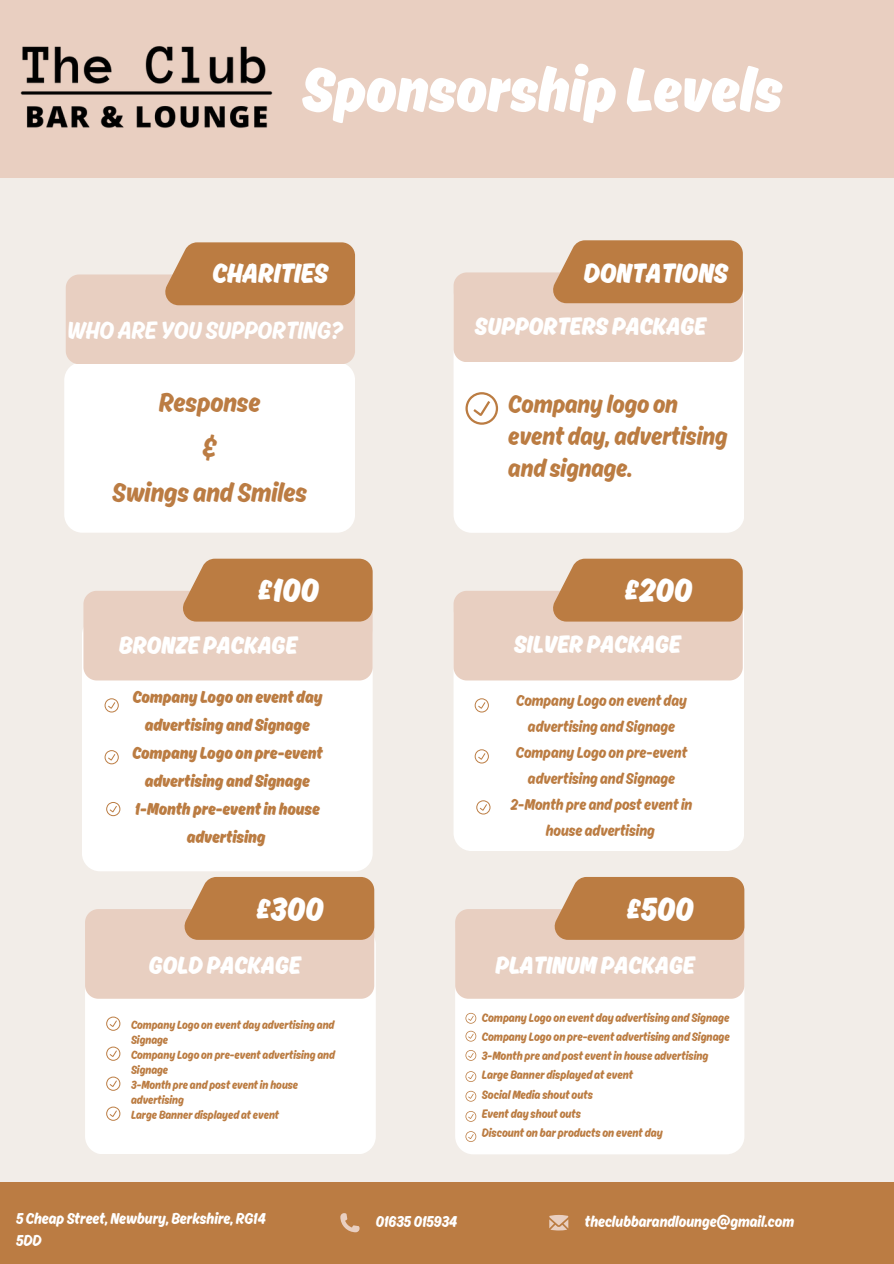
<style>
.page{position:relative;width:894px;height:1264px;background:#fff}
.page>*{position:absolute;margin:0;border:0;box-sizing:border-box;transform-origin:0 0}
.t1{font:700 66px "Ahkio";color:#fff}
.t2{font:700 34.95px "Ahkio";color:#fff}
.t3{font:700 28.95px "Ahkio";color:#fff}
.t4{font:28.5px/45px "Ahkio";color:#bb7c43;text-align:center}
.t5{font:26.7px/31.5px "Ahkio";color:#bb7c42}
.t6{font:700 25.95px "Ahkio";color:#fff}
.t7{font:25.95px "Ahkio";color:#fff}
.t8{font:700 18px/28.2px "Ahkio";color:#bb7c42;text-align:center}
.t9{font:16.5px/25.8px "Ahkio";color:#bb7c42;text-align:center}
.t10{font:16.5px "Ahkio";color:#fff}
.t11{font:12.75px "Ahkio";color:#bb7c42}
.t12{font:12.45px/15px "Ahkio";color:#bb7c42}
</style>
<div class="page">
<div style="left:0;top:0;width:893px;height:1263px;background:#f2ede8"></div>
<div style="left:0;top:1181px;width:893px;height:82px;background:#bb7c43"></div>
<div style="left:0;top:0;width:893px;height:177px;background:#e9cfc1"></div>
<svg style="left:340px;top:1213px;width:19px;height:19px"></svg>
<svg style="left:549px;top:1215px;width:19px;height:15px"></svg>
<div style="left:85px;top:926px;width:290px;height:228px;background:#fff;border-radius:18px"></div>
<svg style="left:85px;top:877px;width:289px;height:121px;background:#dab79c"></svg>
<svg style="left:106px;top:1016px;width:14px;height:14px"></svg>
<svg style="left:106px;top:1046px;width:14px;height:14px"></svg>
<svg style="left:106px;top:1076px;width:14px;height:14px"></svg>
<svg style="left:106px;top:1106px;width:14px;height:14px"></svg>
<div style="left:455px;top:914px;width:289px;height:240px;background:#fff;border-radius:18px"></div>
<svg style="left:455px;top:877px;width:289px;height:121px;background:#dab79c"></svg>
<svg style="left:465px;top:1012px;width:11px;height:11px"></svg>
<div style="left:82px;top:617px;width:290px;height:254px;background:#fff;border-radius:18px"></div>
<svg style="left:83px;top:558px;width:289px;height:122px;background:#dab89d"></svg>
<svg style="left:104px;top:698px;width:15px;height:14px"></svg>
<svg style="left:104px;top:750px;width:15px;height:14px"></svg>
<svg style="left:106px;top:802px;width:14px;height:14px"></svg>
<div style="left:453px;top:596px;width:290px;height:255px;background:#fff;border-radius:18px"></div>
<svg style="left:453px;top:558px;width:289px;height:122px;background:#dab89d"></svg>
<svg style="left:474px;top:698px;width:14px;height:14px"></svg>
<svg style="left:474px;top:749px;width:14px;height:14px"></svg>
<svg style="left:476px;top:800px;width:14px;height:14px"></svg>
<div style="left:454px;top:278px;width:289px;height:255px;background:#fff"></div>
<svg style="left:453px;top:240px;width:289px;height:122px;background:#dab79d"></svg>
<div style="left:64px;top:364px;width:291px;height:168px;background:#fff"></div>
<svg style="left:66px;top:242px;width:289px;height:122px;background:#dab79c"></svg>
<svg style="left:465px;top:392px;width:33px;height:33px"></svg>
<svg style="left:465px;top:1030px;width:11px;height:11px"></svg>
<svg style="left:465px;top:1050px;width:11px;height:10px"></svg>
<svg style="left:465px;top:1071px;width:11px;height:10px"></svg>
<svg style="left:465px;top:1090px;width:11px;height:11px"></svg>
<svg style="left:465px;top:1111px;width:11px;height:10px"></svg>
<svg style="left:465px;top:1131px;width:11px;height:10px"></svg>
<img style="left:20px;top:46px;width:253px;height:82px">
<p class="t1" style="left:301px;top:50px;width:482px">Sponsorship Levels</p>
<p class="t3" style="left:212px;top:256px;width:117px">CHARITIES</p>
<p class="t3" style="left:583px;top:256px;width:146px">DONTATIONS</p>
<p class="t7" style="left:67px;top:314px;width:278px">WHO ARE YOU SUPPORTING?</p>
<p class="t6" style="left:474px;top:311px;width:233px">SUPPORTERS PACKAGE</p>
<p class="t4" style="left:112px;top:379px;width:196px">Response<br>&amp;<br>Swings and Smiles</p>
<p class="t5" style="left:508px;top:388px;width:221px">Company logo on event day, advertising and signage.</p>
<h2 class="t2" style="left:257px;top:569px;width:63px">£100</h2>
<p class="t2" style="left:623px;top:569px;width:70px">£200</p>
<p class="t6" style="left:119px;top:629px;width:180px">BRONZE PACKAGE</p>
<p class="t6" style="left:513px;top:628px;width:168px">SILVER PACKAGE</p>
<p class="t8" style="left:132px;top:682px;width:191px">Company Logo on event day advertising and Signage</p>
<h2 class="t8" style="left:132px;top:738px;width:192px">Company Logo on pre-event advertising and Signage</h2>
<p class="t8" style="left:135px;top:794px;width:186px">1-Month pre-eventin house advertising</p>
<p class="t9" style="left:516px;top:687px;width:172px">Company Logo on event day advertising and Signage</p>
<h2 class="t9" style="left:515px;top:739px;width:173px">Company Logo on pre-event advertising and Signage</h2>
<p class="t9" style="left:510px;top:791px;width:183px">2-Month pre and post eventin house advertising</p>
<p class="t2" style="left:255px;top:887px;width:69px">£300</p>
<p class="t2" style="left:625px;top:887px;width:69px">£500</p>
<h1 class="t6" style="left:148px;top:949px;width:154px">GOLD PACKAGE</h1>
<h3 class="t6" style="left:495px;top:949px;width:201px">PLATINUMPACKAGE</h3>
<h3 class="t12" style="left:131px;top:1016px;width:205px">Company Logo on event day advertising and<br>Signage</h3>
<p class="t12" style="left:131px;top:1046px;width:205px">Company Logo on pre-event advertising and<br>Signage</p>
<h4 class="t12" style="left:131px;top:1076px;width:169px">3-Month pre and post eventin house advertising</h4>
<p class="t12" style="left:131px;top:1106px;width:149px">Large Banner displayed at event</p>
<p class="t11" style="left:481px;top:1010px;width:249px">Company Logo on event day advertising and Signage</p>
<h4 class="t11" style="left:481px;top:1029px;width:249px">Company Logo on pre-event advertising and Signage</h4>
<p class="t11" style="left:481px;top:1048px;width:228px">3-Month pre and post eventin house advertising</p>
<h2 class="t11" style="left:481px;top:1067px;width:153px">Large Banner displayed at event</h2>
<p class="t11" style="left:481px;top:1086px;width:113px">SocialMedia shout outs</p>
<p class="t11" style="left:481px;top:1105px;width:101px">Event day shout outs</p>
<p class="t11" style="left:481px;top:1124px;width:182px">Discount on bar products on event day</p>
<p class="t10" style="left:16px;top:1208px;width:251px">5 Cheap Street, Newbury, Berkshire, RG14</p>
<p class="t10" style="left:375px;top:1211px;width:83px">01635 015934</p>
<p class="t10" style="left:584px;top:1211px;width:211px">theclubbarandlounge@gmail.com</p>
<p class="t10" style="left:16px;top:1230px;width:27px">5DD</p>
</div>
